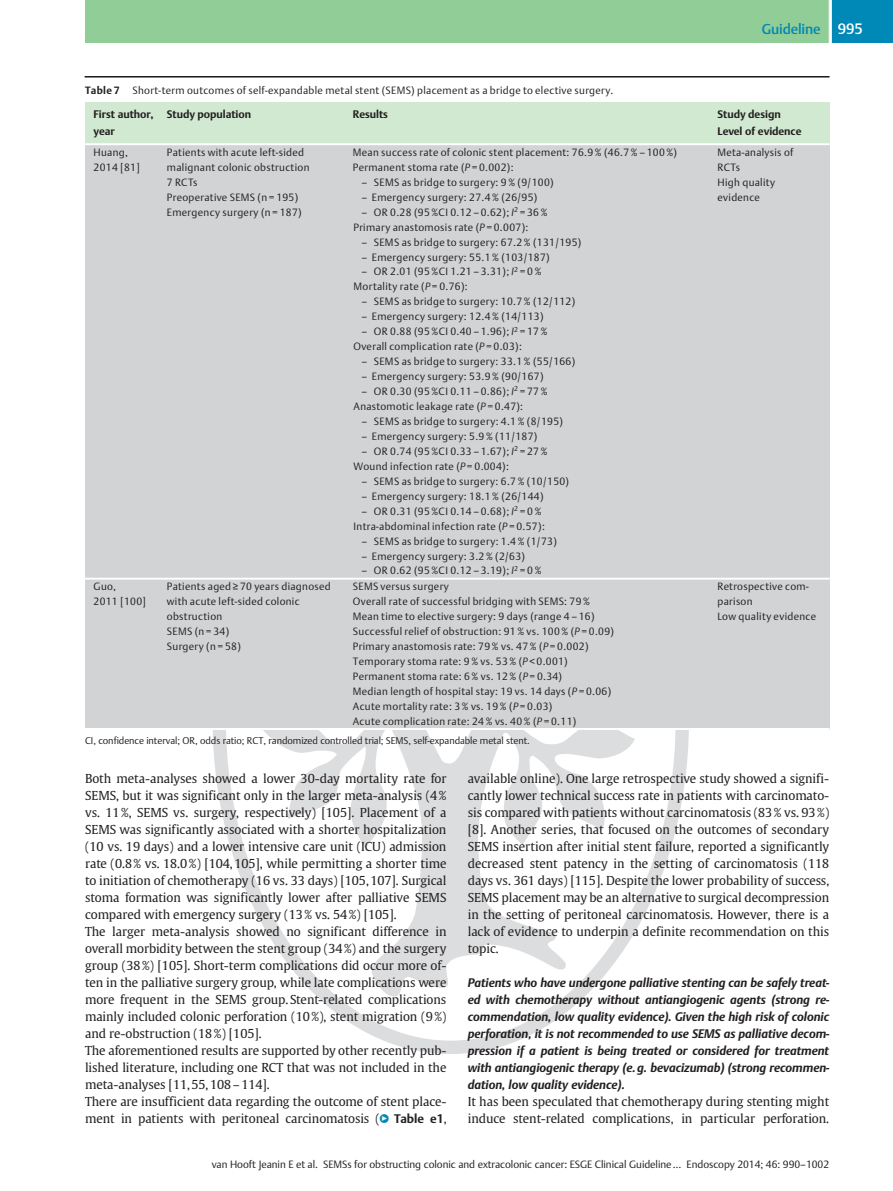
<style>
.page{position:relative;width:893px;height:1191px;background:#fff}
.page>*{position:absolute;margin:0;border:0;box-sizing:border-box;transform-origin:0 0}
.t1{font:14.25px "Adv T Te 16 fe 38 b";color:#0088b6}
.t2{font:12.3px/17px "Adv TT31 ea 7 dbe";color:#231f20}
.t3{font:12.3px/17px "Adv TT619 c 8 c 5 c.BI";color:#231f20;text-align:justify}
.t4{font:12.3px "Adv T Tac 59 b 273.B";color:#231f20}
.t5{font:10.8px/17px "Adv T Tac 59 b 273.B";color:#231f20}
.t6{font:10.5px/15px "Adv TT349184 da";letter-spacing:.035em;color:#231f20}
.t7{font:10.5px "Adv TT349184 da";color:#231f20}
.t8{font:9.75px "Adv TT349184 da";color:#231f20}
.s1{font-size:15px;color:#fff}
.s2{font-family:"Adv T Tac 59 b 273.B"}
.s3{font-style:inherit}
.s4{font-family:"Adv T Tfb 384 cdb.I"}
.s5{font-size:15.75px;color:#0088b6}
.s6{font-family:"Adv TT31 ea 7 dbe"}
</style>
<div class="page">
<svg style="left:213px;top:730px;width:476px;height:324px"></svg>
<div style="left:85px;top:102px;width:82px;height:43px;background:#d1e9d1"></div>
<div style="left:167px;top:102px;width:662px;height:43px;background:#d1e9d1"></div>
<div style="left:85px;top:145px;width:82px;height:434px;background:#d1d3d4"></div>
<div style="left:167px;top:145px;width:662px;height:434px;background:#d1d3d4"></div>
<div style="left:85px;top:579px;width:82px;height:150px;background:#d1d3d4"></div>
<div style="left:167px;top:579px;width:662px;height:150px;background:#d1d3d4"></div>
<hr style="left:85px;top:144px;width:82px;height:1px;background:#fff">
<hr style="left:167px;top:144px;width:186px;height:1px;background:#fff">
<hr style="left:353px;top:144px;width:365px;height:1px;background:#fff">
<hr style="left:718px;top:144px;width:111px;height:1px;background:#fff">
<hr style="left:85px;top:578px;width:82px;height:1px;background:#fff">
<hr style="left:167px;top:578px;width:186px;height:1px;background:#fff">
<hr style="left:353px;top:578px;width:365px;height:1px;background:#fff">
<hr style="left:718px;top:578px;width:111px;height:1px;background:#fff">
<hr style="left:85px;top:728px;width:82px;height:1px;background:#fff">
<hr style="left:167px;top:728px;width:186px;height:1px;background:#fff">
<hr style="left:353px;top:728px;width:365px;height:1px;background:#fff">
<hr style="left:718px;top:728px;width:111px;height:1px;background:#fff">
<div style="left:85px;top:68px;width:744px;height:9px;background:#fff;border:1px solid #fff"></div>
<hr style="left:85px;top:77px;width:744px;height:1px;background:#231f20">
<div style="left:85px;top:0;width:744px;height:43px;background:#90cd97"></div>
<div style="left:829px;top:0;width:64px;height:43px;background:#0088b6"></div>
<svg style="left:829px;top:0;width:2px;height:43px"></svg>
<p class="t1" style="left:762px;top:20px;width:103px">Guideline <span class="s1">995</span></p>
<p class="t6" style="left:85px;top:83px;width:530px"><span class="s2">Table 7</span> Short-term outcomes of self-expandable metal stent (SEMS) placement as a bridge to elective surgery.</p>
<p class="t5" style="left:94px;top:106px;width:61px">First author, year</p>
<p class="t5" style="left:167px;top:106px;width:86px">Study population</p>
<p class="t5" style="left:353px;top:106px;width:37px">Results</p>
<p class="t5" style="left:718px;top:106px;width:85px">Study design<br>Level of evidence</p>
<p class="t6" style="left:94px;top:146px;width:48px">Huang,<br>2014 [81]</p>
<p class="t6" style="left:167px;top:146px;width:144px">Patients with acute left-sided malignant colonic obstruction<br>7 RCTs<br>Preoperative SEMS (n = 195)<br>Emergency surgery (n = 187)</p>
<p class="t6" style="left:353px;top:146px;width:326px">Mean success rate of colonic stent placement: 76.9 % (46.7 % <span class="s3">–</span> 100 %)<br>Permanent stoma rate (<span class="s4">P</span> = 0.002):</p>
<p class="t6" style="left:718px;top:146px;width:77px">Meta-analysis of<br>RCTs<br>High quality evidence</p>
<p class="t6" style="left:361px;top:175px;width:194px"><span class="s3">–</span> SEMS as bridge to surgery: 9 % (9/100)</p>
<p class="t6" style="left:361px;top:190px;width:178px"><span class="s3">–</span> Emergency surgery: 27.4 % (26/95)</p>
<p class="t6" style="left:354px;top:205px;width:196px;text-indent:8px"><span class="s3">–</span> OR 0.28 (95 %CI 0.12 <span class="s3">–</span> 0.62); <span class="s4">I</span><sup>2</sup> = 36 %<br>Primary anastomosis rate (<span class="s4">P</span> = 0.007):</p>
<p class="t6" style="left:361px;top:235px;width:221px"><span class="s3">–</span> SEMS as bridge to surgery: 67.2 % (131/195)</p>
<p class="t6" style="left:361px;top:250px;width:190px"><span class="s3">–</span> Emergency surgery: 55.1 % (103/187)</p>
<p class="t6" style="left:354px;top:265px;width:189px;text-indent:8px"><span class="s3">–</span> OR 2.01 (95 %CI 1.21 <span class="s3">–</span> 3.31); <span class="s4">I</span><sup>2</sup> =0%<br>Mortality rate (<span class="s4">P</span> = 0.76):</p>
<p class="t6" style="left:361px;top:295px;width:215px"><span class="s3">–</span> SEMS as bridge to surgery: 10.7 % (12/112)</p>
<p class="t6" style="left:361px;top:310px;width:184px"><span class="s3">–</span> Emergency surgery: 12.4 % (14/113)</p>
<p class="t6" style="left:354px;top:325px;width:196px;text-indent:8px"><span class="s3">–</span> OR 0.88 (95 %CI 0.40 <span class="s3">–</span> 1.96); <span class="s4">I</span><sup>2</sup> = 17 %<br>Overall complication rate (<span class="s4">P</span> = 0.03):</p>
<p class="t6" style="left:361px;top:355px;width:215px"><span class="s3">–</span> SEMS as bridge to surgery: 33.1 % (55/166)</p>
<p class="t6" style="left:361px;top:370px;width:184px"><span class="s3">–</span> Emergency surgery: 53.9 % (90/167)</p>
<p class="t6" style="left:354px;top:385px;width:196px;text-indent:8px"><span class="s3">–</span> OR 0.30 (95 %CI 0.11 <span class="s3">–</span> 0.86); <span class="s4">I</span><sup>2</sup> = 77 %<br>Anastomotic leakage rate (<span class="s4">P</span> = 0.47):</p>
<p class="t6" style="left:361px;top:414px;width:203px"><span class="s3">–</span> SEMS as bridge to surgery: 4.1 % (8/195)</p>
<p class="t6" style="left:361px;top:429px;width:178px"><span class="s3">–</span> Emergency surgery: 5.9% (11/187)</p>
<p class="t6" style="left:354px;top:444px;width:196px;text-indent:8px"><span class="s3">–</span> OR 0.74 (95 %CI 0.33 <span class="s3">–</span> 1.67); <span class="s4">I</span><sup>2</sup> = 27 %<br>Wound infection rate (<span class="s4">P</span> = 0.004):</p>
<p class="t6" style="left:361px;top:474px;width:209px"><span class="s3">–</span> SEMS as bridge to surgery: 6.7 % (10/150)</p>
<p class="t6" style="left:361px;top:489px;width:184px"><span class="s3">–</span> Emergency surgery: 18.1 % (26/144)</p>
<p class="t6" style="left:354px;top:504px;width:193px;text-align:center"><span class="s3">–</span> OR 0.31 (95 %CI 0.14 <span class="s3">–</span> 0.68); <span class="s4">I</span><sup>2</sup> =0%<br>Intra-abdominal infection rate (<span class="s4">P</span> = 0.57):</p>
<p class="t6" style="left:361px;top:534px;width:197px"><span class="s3">–</span> SEMS as bridge to surgery: 1.4 % (1/73)</p>
<p class="t6" style="left:361px;top:549px;width:165px"><span class="s3">–</span> Emergency surgery: 3.2% (2/63)</p>
<p class="t6" style="left:361px;top:564px;width:181px"><span class="s3">–</span> OR 0.62 (95 %CI 0.12 <span class="s3">–</span> 3.19); <span class="s4">I</span><sup>2</sup> =0%</p>
<p class="t6" style="left:94px;top:580px;width:54px">Guo,<br>2011 [100]</p>
<p class="t6" style="left:167px;top:580px;width:165px">Patients aged <span class="s3">≥</span> 70 years diagnosed with acute left-sided colonic obstruction<br>SEMS (n = 34)<br>Surgery (n = 58)</p>
<p class="t6" style="left:353px;top:580px;width:263px">SEMS versus surgery<br>Overall rate of successful bridging with SEMS: 79 % Mean time to elective surgery: 9 days (range 4 <span class="s3">–</span> 16)<br>Successful relief of obstruction: 91 % vs. 100 % (<span class="s4">P</span> = 0.09)<br>Primary anastomosis rate: 79 % vs. 47% (<span class="s4">P</span> = 0.002)<br>Temporary stoma rate: 9 % vs. 53 % (<span class="s4">P</span> &lt; 0.001)<br>Permanent stoma rate: 6 % vs. 12 % (<span class="s4">P</span> = 0.34)<br>Median length of hospital stay: 19 vs. 14 days (<span class="s4">P</span> = 0.06)<br>Acute mortality rate: 3 % vs. 19 % (<span class="s4">P</span> = 0.03)<br>Acute complication rate: 24 % vs. 40% (<span class="s4">P</span> = 0.11)</p>
<p class="t6" style="left:717px;top:580px;width:100px">Retrospective com&shy;parison<br>Low quality evidence</p>
<p class="t8" style="left:85px;top:736px;width:446px">CI, confidence interval; OR, odds ratio; RCT, randomized controlled trial; SEMS, self-expandable metal stent.</p>
<p class="t2" style="left:85px;top:770px;width:363px">Both meta-analyses showed a lower 30-day mortality rate for SEMS, but it was significant only in the larger meta-analysis (4 % vs. 11 %, SEMS vs. surgery, respectively) [105]. Placement of a SEMS was significantly associated with a shorter hospitalization (10 vs. 19 days) and a lower intensive care unit (ICU) admission rate (0.8 % vs. 18.0 %) [104, 105], while permitting a shorter time to initiation of chemotherapy (16 vs. 33 days) [105, 107]. Surgical stoma formation was significantly lower after palliative SEMS compared with emergency surgery (13 % vs. 54 %) [105].<br>The larger meta-analysis showed no significant difference in overall morbidity between the stent group (34 %) and the surgery group (38 %) [105]. Short-term complications did occur more of&shy;ten in the palliative surgery group, while late complications were more frequent in the SEMS group. Stent-related complications mainly included colonic perforation (10 %), stent migration (9 %) and re-obstruction (18 %) [105].<br>The aforementioned results are supported by other recently pub&shy;lished literature, including one RCT that was not included in the meta-analyses [11, 55, 108<span class="s3">–</span>114].<br>There are insufficient data regarding the outcome of stent place&shy;ment in patients with peritoneal carcinomatosis (<span class="s5">●</span></p>
<p class="t4" style="left:382px;top:1113px;width:66px"><sup>"</sup> Table e1<span class="s6">,</span></p>
<p class="t2" style="left:468px;top:770px;width:363px;text-align:justify">available online). One large retrospective study showed a signifi&shy;cantly lower technical success rate in patients with carcinomato&shy;sis compared with patients without carcinomatosis (83 % vs. 93 %) [8]. Another series, that focused on the outcomes of secondary SEMS insertion after initial stent failure, reported a significantly decreased stent patency in the setting of carcinomatosis (118 days vs. 361 days) [115]. Despite the lower probability of success, SEMS placement may be an alternative to surgical decompression in the setting of peritoneal carcinomatosis. However, there is a lack of evidence to underpin a definite recommendation on this topic.</p>
<p class="t3" style="left:468px;top:975px;width:363px">Patients who have undergone palliative stenting can be safely treat&shy;ed with chemotherapy without antiangiogenic agents (strong re&shy;commendation, low quality evidence). Given the high risk of colonic perforation, it is not recommended to use SEMS as palliative decom&shy;pression if a patient is being treated or considered for treatment with antiangiogenic therapy (e. g. bevacizumab) (strong recommen&shy;dation, low quality evidence).</p>
<p class="t2" style="left:468px;top:1093px;width:363px">It has been speculated that chemotherapy during stenting might induce stent-related complications, in particular perforation.</p>
<p class="t7" style="left:212px;top:1159px;width:619px">van Hooft Jeanin E et al. SEMSs for obstructing colonic and extracolonic cancer: ESGE Clinical Guideline<span class="s3">…</span> Endoscopy 2014; 46: 990<span class="s3">–</span>1002</p>
</div>
